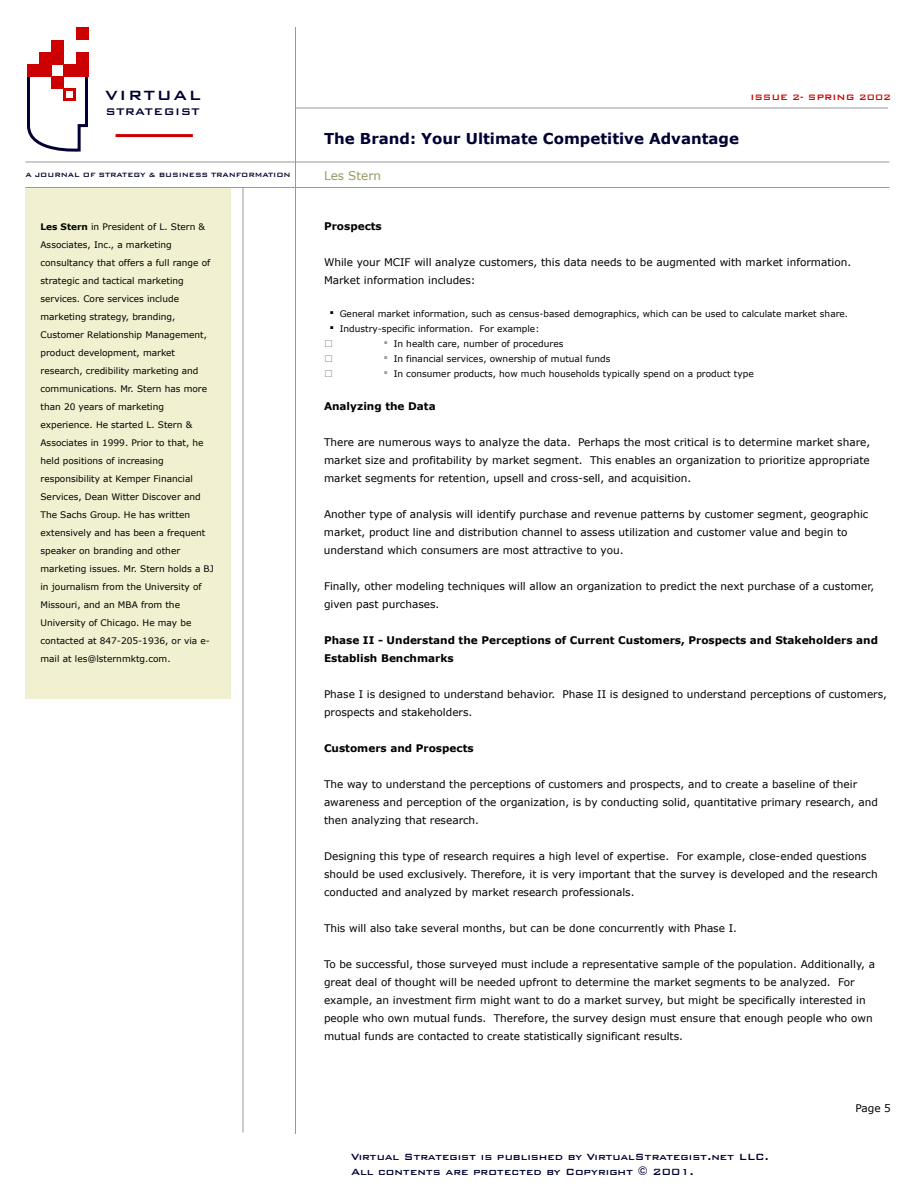
<style>
.page{position:relative;width:918px;height:1188px;background:#fff}
.page>*{position:absolute;margin:0;border:0;box-sizing:border-box;transform-origin:0 0}
.t1{font:500 17.85px "Bank Gothic Md BT";letter-spacing:.1em;color:#003}
.t2{font:700 15px "Verdana";color:#003}
.t3{font:500 12.9px "Bank Gothic Md BT";letter-spacing:.04em;color:#003}
.t4{font:500 12px/14.2px "Bank Gothic Md BT";color:#003}
.t5{font:12px "Verdana";color:#996}
.t6{font:10.5px/18px "Verdana";color:#000}
.t7{font:700 10.5px/18px "Verdana";color:#000}
.t8{font:500 10.5px "Bank Gothic Md BT";color:#c00}
.t9{font:9px/18px "Verdana";color:#000}
.t10{font:500 8.25px "Bank Gothic Md BT";letter-spacing:-.01em;color:#003}
.s1{font-weight:700}
</style>
<div class="page">
<div style="left:76px;top:27px;width:12px;height:12px;background:#c00"></div>
<div style="left:51px;top:52px;width:13px;height:12px;background:#c00"></div>
<div style="left:64px;top:64px;width:12px;height:13px;background:#c00"></div>
<div style="left:39px;top:64px;width:12px;height:13px;background:#c00"></div>
<div style="left:51px;top:40px;width:13px;height:12px;background:#c00"></div>
<div style="left:76px;top:64px;width:12px;height:13px;background:#c00"></div>
<div style="left:76px;top:52px;width:12px;height:12px;background:#c00"></div>
<div style="left:39px;top:52px;width:12px;height:12px;background:#c00"></div>
<svg style="left:27px;top:74px;width:62px;height:78px"></svg>
<div style="left:27px;top:64px;width:12px;height:13px;background:#c00"></div>
<hr style="left:116px;top:134px;width:77px;height:3px;background:#c00">
<div style="left:26px;top:188px;width:205px;height:511px;background:#f1f1d1"></div>
<hr style="left:295px;top:27px;width:1px;height:1107px;background:#999">
<hr style="left:243px;top:188px;width:1px;height:944px;background:#999">
<hr style="left:296px;top:108px;width:592px;height:1px;background:#999">
<hr style="left:26px;top:162px;width:864px;height:1px;background:#999">
<hr style="left:26px;top:187px;width:864px;height:1px;background:#999">
<h1 class="t1" style="left:105px;top:86px;width:97px">virtual</h1>
<p class="t3" style="left:105px;top:105px;width:96px">strategist</p>
<p class="t10" style="left:26px;top:170px;width:267px">a journal of strategy F business tranformation</p>
<p class="t9" style="left:40px;top:217px;width:175px"><span class="s1">Les Stern</span> in President of L. Stern &amp; Associates, Inc., a marketing consultancy that offers a full range of strategic and tactical marketing services. Core services include marketing strategy, branding, Customer Relationship Management, product development, market research, credibility marketing and communications. Mr. Stern has more than 20 years of marketing experience. He started L. Stern &amp; Associates in 1999. Prior to that, he held positions of increasing responsibility at Kemper Financial Services, Dean Witter Discover and The Sachs Group. He has written extensively and has been a frequent speaker on branding and other marketing issues. Mr. Stern holds a BJ in journalism from the University of Missouri, and an MBA from the University of Chicago. He may be contacted at 847-205-1936, or via e&shy;mail at les@lsternmktg.com.</p>
<h2 class="t2" style="left:324px;top:129px;width:417px">The Brand: Your Ultimate Competitive Advantage</h2>
<p class="t5" style="left:324px;top:168px;width:59px">Les Stern</p>
<p class="t8" style="left:751px;top:91px;width:142px">issue RM spring RPPR</p>
<p class="t7" style="left:324px;top:216px;width:59px">Prospects</p>
<p class="t6" style="left:324px;top:252px;width:529px">While your MCIF will analyze customers, this data needs to be augmented with market information.<br>Market information includes:</p>
<p class="t9" style="left:329px;top:304px;width:521px"><sup>.</sup> General market information, such as census-based demographics, which can be used to calculate market share.</p>
<p class="t9" style="left:329px;top:319px;width:212px"><sup>.</sup> Industry-specific information. For example:</p>
<p class="t9" style="left:383px;top:334px;width:182px"><sup>.</sup> In health care, number of procedures</p>
<p class="t9" style="left:383px;top:349px;width:229px"><sup>.</sup> In financial services, ownership of mutual funds</p>
<p class="t9" style="left:383px;top:364px;width:372px"><sup>.</sup> In consumer products, how much households typically spend on a product type</p>
<p class="t7" style="left:324px;top:396px;width:113px">Analyzing the Data</p>
<p class="t6" style="left:324px;top:432px;width:548px;text-align:justify">There are numerous ways to analyze the data. Perhaps the most critical is to determine market share, market size and profitability by market segment. This enables an organization to prioritize appropriate market segments for retention, upsell and cross-sell, and acquisition.</p>
<p class="t6" style="left:324px;top:504px;width:546px">Another type of analysis will identify purchase and revenue patterns by customer segment, geographic market, product line and distribution channel to assess utilization and customer value and begin to understand which consumers are most attractive to you.</p>
<p class="t6" style="left:324px;top:576px;width:552px">Finally, other modeling techniques will allow an organization to predict the next purchase of a customer, given past purchases.</p>
<p class="t7" style="left:324px;top:630px;width:556px">Phase II - Understand the Perceptions of Current Customers, Prospects and Stakeholders and<br>Establish Benchmarks</p>
<p class="t6" style="left:324px;top:684px;width:565px">Phase I is designed to understand behavior. Phase II is designed to understand perceptions of customers, prospects and stakeholders.</p>
<p class="t7" style="left:324px;top:738px;width:151px">Customers and Prospects</p>
<p class="t6" style="left:324px;top:774px;width:555px">The way to understand the perceptions of customers and prospects, and to create a baseline of their awareness and perception of the organization, is by conducting solid, quantitative primary research, and then analyzing that research.</p>
<p class="t6" style="left:324px;top:846px;width:555px">Designing this type of research requires a high level of expertise. For example, close-ended questions should be used exclusively. Therefore, it is very important that the survey is developed and the research conducted and analyzed by market research professionals.</p>
<p class="t6" style="left:324px;top:918px;width:414px">This will also take several months, but can be done concurrently with Phase I.</p>
<p class="t6" style="left:324px;top:954px;width:553px">To be successful, those surveyed must include a representative sample of the population. Additionally, a great deal of thought will be needed upfront to determine the market segments to be analyzed. For example, an investment firm might want to do a market survey, but might be specifically interested in people who own mutual funds. Therefore, the survey design must ensure that enough people who own mutual funds are contacted to create statistically significant results.</p>
<p class="t4" style="left:351px;top:1150px;width:419px">vŒ˜š›„’ sš˜„šˆŠŒ™š Œ™ –›…’Œ™‹ˆ‡ … vŒ˜š›„’sš˜„šˆŠŒ™šN”ˆš llcN a’’ †•”šˆ”š™ „˜ˆ –˜•šˆ†šˆ‡ … c•– ˜ŒŠ‹š Ð RPPQN</p>
<p class="t6" style="left:855px;top:1098px;width:37px">Page 5</p>
</div>
